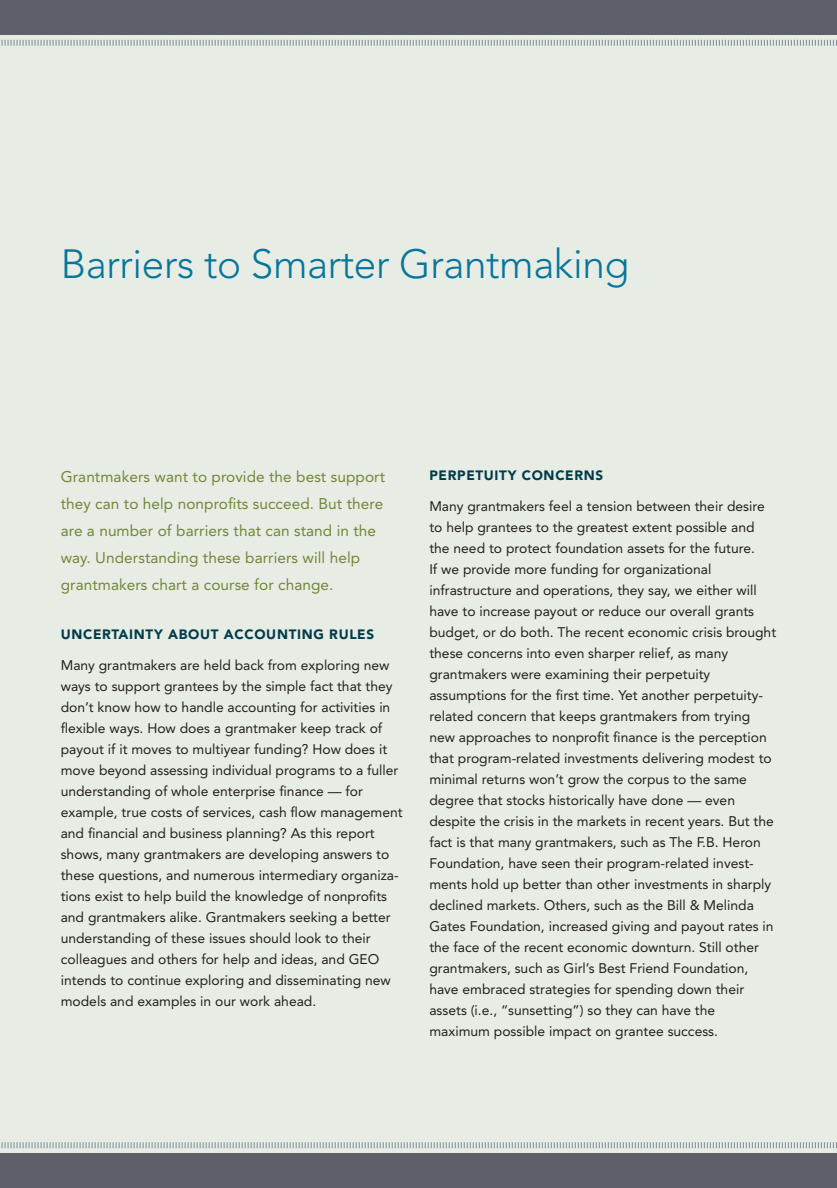
<style>
.page{position:relative;width:837px;height:1188px;background:#e7ede5}
.page>*{position:absolute;margin:0;border:0;box-sizing:border-box;transform-origin:0 0}
.HEADER_prefix{font:300 40.5px "Avenir";letter-spacing:-.01em;color:#08759b}
.A__wide_sidebar{font:15.3px/27px "Avenir";letter-spacing:.005em;color:#728637}
.A__wide_sidebar-2{font:13.8px/21px "Avenir";color:#231f20}
.special_mini_header{font:900 13.5px "Avenir";letter-spacing:.05em;color:#013c4b}
</style>
<div class="page">
<div style="left:0;top:1154px;width:837px;height:34px;background:#5d6068"></div>
<div style="left:0;top:0;width:837px;height:34px;background:#5d6068"></div>
<svg style="left:1px;top:1142px;width:836px;height:7px"></svg>
<svg style="left:1px;top:39px;width:836px;height:7px"></svg>
<p class="HEADER_prefix" style="left:61px;top:240px;width:570px">Barriers to Smarter Grantmaking</p>
<p class="A__wide_sidebar" style="left:61px;top:464px;width:326px">Grantmakers want to provide the best support they can to help nonprofits succeed. But there are a number of barriers that can stand in the way. U nderstanding these barriers will help grantmakers chart a course for change.</p>
<p class="special_mini_header" style="left:61px;top:626px;width:279px">UNCERTAI NTY ABOUT ACCOUNTING RUL</p>
<p class="special_mini_header" style="left:357px;top:626px;width:18px">ES</p>
<p class="A__wide_sidebar-2" style="left:61px;top:655px;width:343px">Many grantmakers are held back from exploring new ways to support grantees by the simple fact that they don’t know how to handle accounting for activities in flexible ways. H ow does a grantmaker keep track of payout if it moves to multiyear funding? H ow does it move beyond assessing individual programs to a fuller understanding of whole enterprise finance — for example, true costs of services, cash flow management and financial and business planning? As this report shows, many grantmakers are developing answers to these questions, and numerous intermediary organiza&shy;tions exist to help build the knowledge of nonprofits and grantmakers alike. Grantmakers seeking a better understanding of these issues should look to their colleagues and others for help and ideas, and GEO intends to continue exploring and disseminating new models and examples in our work ahead.</p>
<p class="special_mini_header" style="left:429px;top:467px;width:175px">PERPETUITY CONCERNS</p>
<p class="A__wide_sidebar-2" style="left:429px;top:496px;width:348px">M any grantmakers feel a tension between their desire to help grantees to the greatest extent possible and the need to protect foundation assets for the future.<br>If we provide more funding for organizational infrastructure and operations, they say, we either will have to increase payout or reduce our overall grants budget, or do both. The recent economic crisis brought these concerns into even sharper relief, as many grantmakers were examining their perpetuity assumptions for the first time. Yet another perpetuity&shy;related concern that keeps grantmakers from trying new approaches to nonprofit finance is the perception that program-related investments delivering modest to minimal returns won’t grow the corpus to the same degree that stocks historically have done — even despite the crisis in the markets in recent years. But the fact is that many grantmakers, such as The F.B. H eron Foundation, have seen their program-related invest&shy;ments hold up better than other investments in sharply declined markets. Others, such as the Bill &amp; Melinda Gates Foundation, increased giving and payout rates in the face of the recent economic downturn. Still other grantmakers, such as Girl’s Best Friend Foundation, have embraced strategies for spending down their assets (i.e., “sunsetting”) so they can have the maximum possible impact on grantee success.</p>
</div>
